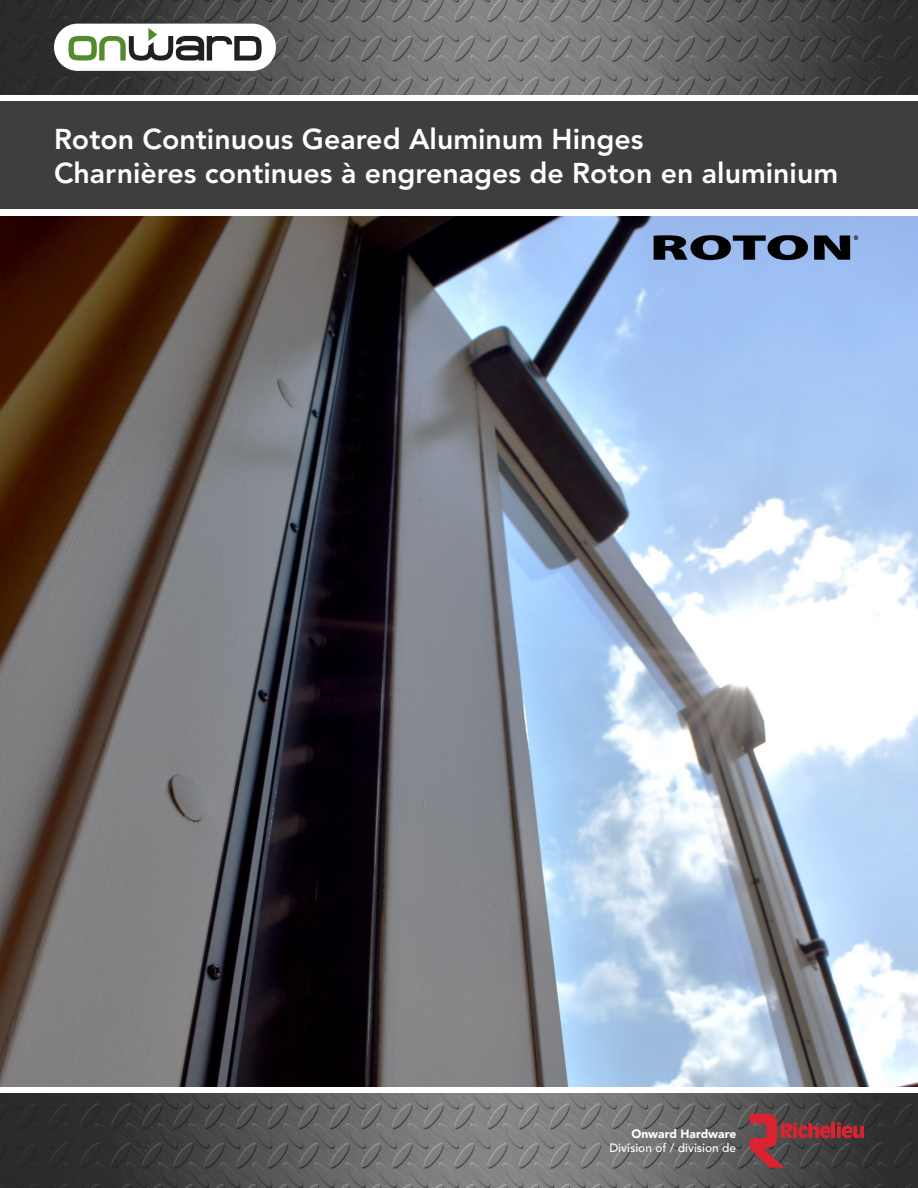
<style>
.page{position:relative;width:918px;height:1188px;background:#fff}
.page>*{position:absolute;margin:0;border:0;box-sizing:border-box;transform-origin:0 0}
.TableHeader_Paragrap{font:800 28.5px "Avenir LT Std";color:#fff}
.t1{font:500 12px "Avenir LT Std";color:#fff}
.t2{font:900 12px "Avenir LT Std";color:#fff}
</style>
<div class="page">
<img style="left:0;top:1094px;width:918px;height:94px">
<img style="left:0;top:0;width:918px;height:94px">
<div style="left:0;top:101px;width:918px;height:108px;background:#3e3e3f"></div>
<div style="left:54px;top:24px;width:222px;height:47px;background:#fff;border-radius:24px"></div>
<svg style="left:68px;top:28px;width:194px;height:33px"></svg>
<svg style="left:750px;top:1114px;width:81px;height:54px"></svg>
<hr style="left:831px;top:1123px;width:4px;height:15px;background:#db2230">
<svg style="left:837px;top:1122px;width:27px;height:16px"></svg>
<img style="left:0;top:216px;width:918px;height:871px">
<img style="left:648px;top:230px;width:216px;height:36px">
<p class="TableHeader_Paragrap" style="left:54px;top:122px;width:591px">Roton Continuous Geared Aluminum Hinges</p>
<p class="TableHeader_Paragrap" style="left:54px;top:156px;width:786px">Charnières continues à engrenages de Roton en aluminium</p>
<p class="t2" style="left:631px;top:1127px;width:106px">Onward Hardware</p>
<p class="t1" style="left:609px;top:1141px;width:128px">Division of / division de</p>
</div>
